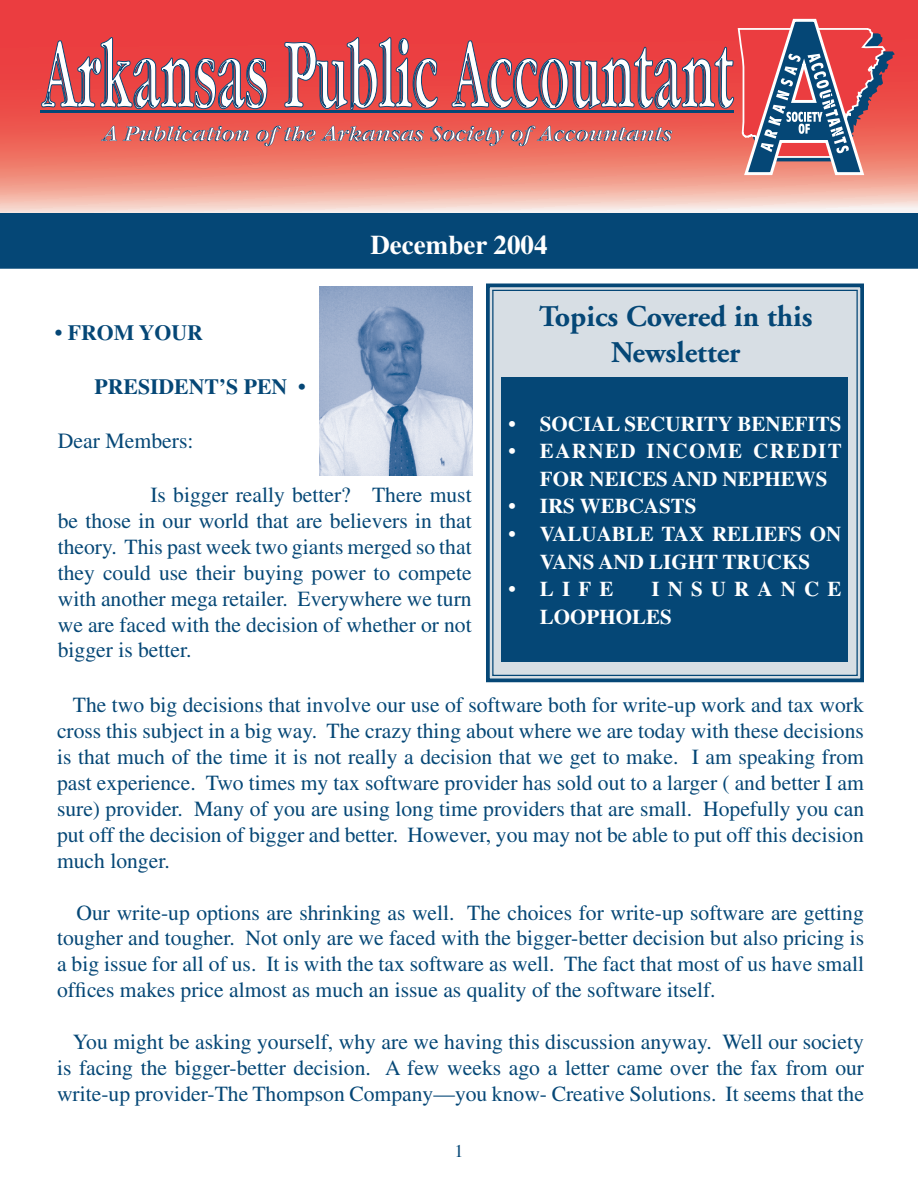
<style>
.page{position:relative;width:918px;height:1188px;background:#fff}
.page>*{position:absolute;margin:0;border:0;box-sizing:border-box;transform-origin:0 0}
.t1{font:700 30px/36px "Adobe Garamond";color:#054776;text-align:center}
.t2{font:700 27px "Times";color:#fff}
.t3{font:700 21.75px "Times";color:#054776}
.t4{font:21.75px "Times";color:#054776}
.t5{font:21.6px/26px "Times";color:#054776;text-align:justify}
.t6{font:700 21px/27.6px "Times";color:#fff;text-align:center}
.t7{font:700 21px/27.6px "Times";letter-spacing:.035em;color:#fff}
.t8{font:700 21px/27.6px "Times";letter-spacing:.195em;color:#fff}
.t9{font:18px "Times";color:#054776}
</style>
<div class="page">
<svg style="left:0;top:0;width:918px;height:212px;background:#f0867f"></svg>
<hr style="left:40px;top:111px;width:694px;height:2px;background:#054776">
<svg style="left:41px;top:19px;width:854px;height:156px;background:#cc6669"></svg>
<svg style="left:486px;top:284px;width:378px;height:398px;background:#5782a1"></svg>
<svg style="left:492px;top:290px;width:366px;height:386px;background:#cad5dd"></svg>
<div style="left:0;top:213px;width:918px;height:56px;background:#054776"></div>
<div style="left:502px;top:377px;width:346px;height:285px;background:#054776"></div>
<img style="left:320px;top:286px;width:152px;height:190px">
<p class="t2" style="left:370px;top:229px;width:179px">December 2004</p>
<p class="t3" style="left:55px;top:320px;width:150px">• FROM YOUR</p>
<p class="t3" style="left:95px;top:374px;width:213px">PRESIDENT’S PEN •</p>
<p class="t4" style="left:58px;top:428px;width:137px">Dear Members:</p>
<p class="t5" style="left:58px;top:482px;width:416px;text-indent:93px">Is bigger really better? There must be those in our world that are believers in that theory. This past week two giants merged so that they could use their buying power to compete with another mega retailer. Everywhere we turn we are faced with the decision of whether or not bigger is better.</p>
<h1 class="t1" style="left:539px;top:300px;width:275px">Topics Covered in this<br>Newsletter</h1>
<p class="t6" style="left:508px;top:409px;width:334px">• SOCIAL SECURITY BENEFITS</p>
<p class="t7" style="left:540px;top:437px;width:303px;text-indent:-32px">• EARNED INCOME CREDIT<br>FOR NEICES AND NEPHEWS</p>
<p class="t6" style="left:508px;top:492px;width:190px">• IRS WEBCASTS</p>
<p class="t6" style="left:508px;top:520px;width:334px">• VALUABLE TAX RELIEFS ON<br>VANS AND LIGHT TRUCKS</p>
<p class="t6" style="left:508px;top:575px;width:107px">• LIFE</p>
<p class="t8" style="left:540px;top:575px;width:303px;text-indent:111px">INSURANCE<br>LOOPHOLES</p>
<p class="t5" style="left:57px;top:692px;width:809px;text-indent:16px">The two big decisions that involve our use of software both for write-up work and tax work cross this subject in a big way. The crazy thing about where we are today with these decisions is that much of the time it is not really a decision that we get to make. I am speaking from past experience. Two times my tax software provider has sold out to a larger ( and better I am sure) provider. Many of you are using long time providers that are small. Hopefully you can put off the decision of bigger and better. However, you may not be able to put off this decision much longer.</p>
<p class="t5" style="left:57px;top:899px;width:809px;text-indent:20px">Our write-up options are shrinking as well. The choices for write-up software are getting tougher and tougher. Not only are we faced with the bigger-better decision but also pricing is a big issue for all of us. It is with the tax software as well. The fact that most of us have small offices makes price almost as much an issue as quality of the software itself.</p>
<p class="t5" style="left:57px;top:1029px;width:809px;text-indent:16px">You might be asking yourself, why are we having this discussion anyway. Well our society is facing the bigger-better decision. A few weeks ago a letter came over the fax from our write-up provider-The Thompson Company—you know- Creative Solutions. It seems that the</p>
<p class="t9" style="left:454px;top:1141px;width:10px">1</p>
</div>
